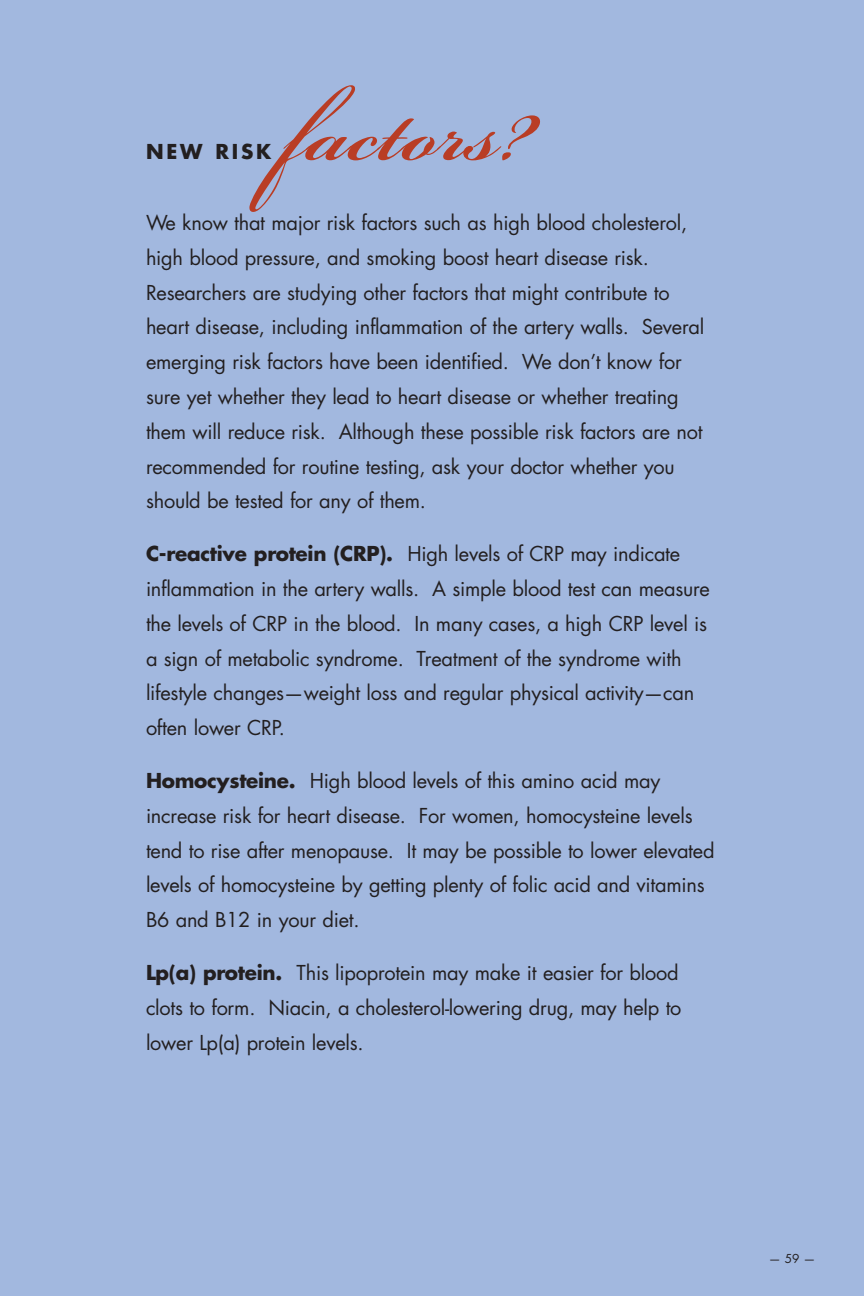
<style>
.page{position:relative;width:864px;height:1296px;background:#a2b8df}
.page>*{position:absolute;margin:0;border:0;box-sizing:border-box;transform-origin:0 0}
.t1{font:130px "Bickham Script MM 600";color:#b93d25}
.t2{font:20px/34.8px "Futura";letter-spacing:-.01em;color:#231f20}
.t3{font:700 20px "Futura";letter-spacing:.135em;color:#231f20}
.t4{font:12px "Futura";color:#231f20}
.s1{font-weight:700}
</style>
<div class="page">
<p class="t1" style="left:284px;top:38px;width:250px">factors?</p>
<p class="t2" style="left:146px;top:207px;width:560px">We know that major risk factors such as high blood cholesterol, high blood pressure, and smoking boost heart disease risk.<br>Researchers are studying other factors that might contribute to heart disease, including inflammation of the artery walls. Several emerging risk factors have been identified. We don’t know for sure yet whether they lead to heart disease or whether treating them will reduce risk. Although these possible risk factors are not recommended for routine testing, ask your doctor whether you should be tested for any of them.</p>
<p class="t2" style="left:146px;top:538px;width:565px"><span class="s1">C-reactive protein (CRP).</span> High levels of CRP may indicate inflammation in the artery walls. A simple blood test can measure the levels of CRP in the blood. In many cases, a high CRP level is a sign of metabolic syndrome. Treatment of the syndrome with lifestyle changes—weight loss and regular physical activity—can often lower CRP.</p>
<p class="t2" style="left:146px;top:765px;width:570px"><span class="s1">Homocysteine.</span> High blood levels of this amino acid may increase risk for heart disease. For women, homocysteine levels tend to rise after menopause. It may be possible to lower elevated levels of homocysteine by getting plenty of folic acid and vitamins B6 and B12 in your diet.</p>
<p class="t2" style="left:146px;top:957px;width:537px"><span class="s1">Lp(a) protein.</span> This lipoprotein may make it easier for blood clots to form. Niacin, a cholesterol-lowering drug, may help to lower Lp(a) protein levels.</p>
<p class="t3" style="left:146px;top:143px;width:127px">NEW RISK</p>
<p class="t4" style="left:769px;top:1253px;width:48px">— 59 —</p>
</div>
